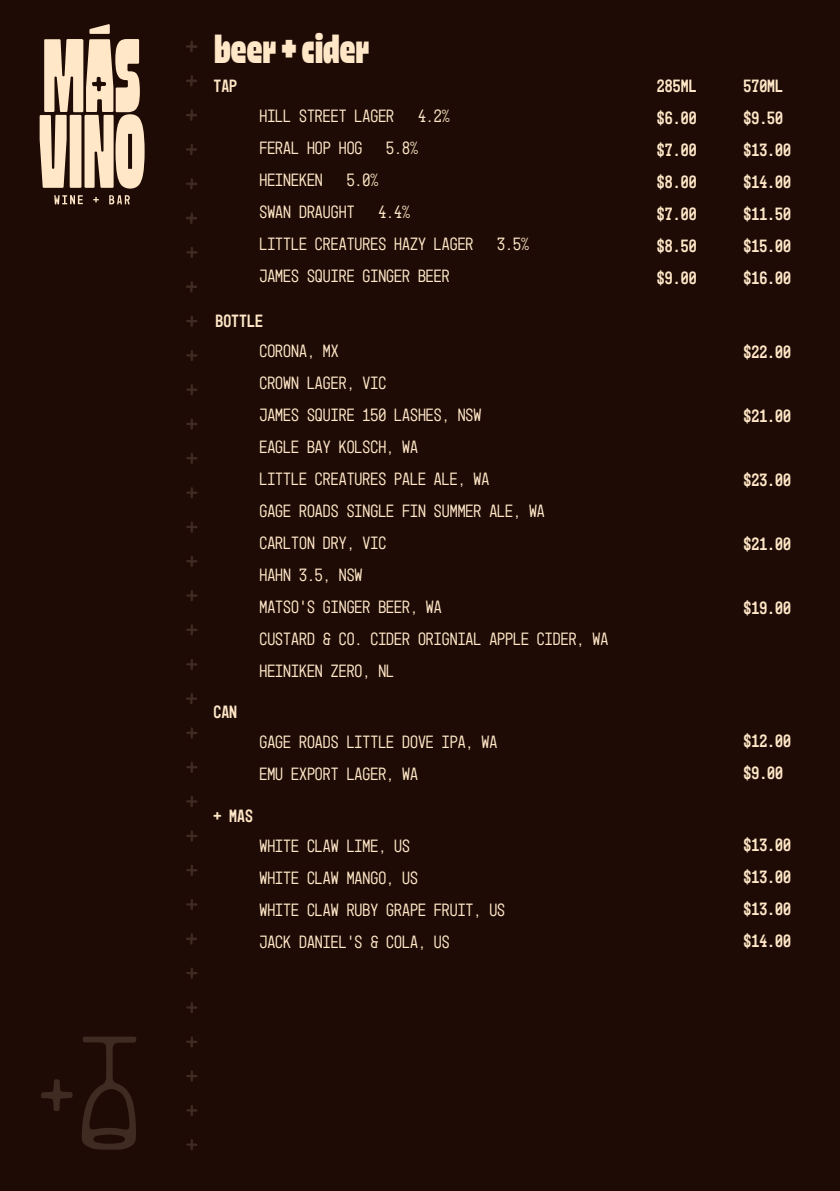
<style>
.page{position:relative;width:840px;height:1191px;background:#fff}
.page>*{position:absolute;margin:0;border:0;box-sizing:border-box;transform-origin:0 0}
.Paragraph_Style_3{font:ultra-condensed 40px "Mikrobe Variable";color:#ffe7c7}
.Paragraph_Style_2{font:300 18px/32px "Mono 45 Headline";color:#ffe7c7}
.Paragraph_Style_1{font:18px "Mono 45 Headline";color:#ffe7c7}
</style>
<div class="page">
<div style="left:0;top:0;width:839px;height:1191px;background:#1e0b05"></div>
<svg style="left:186px;top:41px;width:11px;height:11px"></svg>
<svg style="left:186px;top:75px;width:11px;height:11px"></svg>
<svg style="left:186px;top:109px;width:11px;height:12px"></svg>
<svg style="left:186px;top:144px;width:11px;height:11px"></svg>
<svg style="left:186px;top:178px;width:11px;height:11px"></svg>
<svg style="left:186px;top:212px;width:11px;height:12px"></svg>
<svg style="left:186px;top:247px;width:11px;height:11px"></svg>
<svg style="left:186px;top:281px;width:11px;height:11px"></svg>
<svg style="left:186px;top:316px;width:11px;height:11px"></svg>
<svg style="left:186px;top:350px;width:11px;height:11px"></svg>
<svg style="left:186px;top:384px;width:11px;height:11px"></svg>
<svg style="left:186px;top:418px;width:11px;height:11px"></svg>
<svg style="left:186px;top:453px;width:11px;height:11px"></svg>
<svg style="left:186px;top:487px;width:11px;height:11px"></svg>
<svg style="left:186px;top:521px;width:11px;height:11px"></svg>
<svg style="left:186px;top:556px;width:11px;height:11px"></svg>
<svg style="left:186px;top:590px;width:11px;height:11px"></svg>
<svg style="left:186px;top:624px;width:11px;height:11px"></svg>
<svg style="left:186px;top:659px;width:11px;height:11px"></svg>
<svg style="left:186px;top:693px;width:11px;height:11px"></svg>
<svg style="left:186px;top:727px;width:11px;height:11px"></svg>
<svg style="left:186px;top:762px;width:11px;height:10px"></svg>
<svg style="left:186px;top:796px;width:11px;height:11px"></svg>
<svg style="left:186px;top:830px;width:11px;height:11px"></svg>
<svg style="left:186px;top:865px;width:11px;height:10px"></svg>
<svg style="left:186px;top:899px;width:11px;height:11px"></svg>
<svg style="left:186px;top:933px;width:11px;height:11px"></svg>
<svg style="left:186px;top:967px;width:11px;height:11px"></svg>
<svg style="left:186px;top:1002px;width:11px;height:11px"></svg>
<svg style="left:186px;top:1036px;width:11px;height:11px"></svg>
<svg style="left:186px;top:1071px;width:11px;height:10px"></svg>
<svg style="left:186px;top:1105px;width:11px;height:11px"></svg>
<svg style="left:186px;top:1139px;width:11px;height:11px"></svg>
<svg style="left:82px;top:1036px;width:54px;height:113px"></svg>
<svg style="left:41px;top:1079px;width:32px;height:32px"></svg>
<svg style="left:40px;top:24px;width:104px;height:165px"></svg>
<svg style="left:54px;top:195px;width:29px;height:9px"></svg>
<svg style="left:93px;top:197px;width:6px;height:5px"></svg>
<svg style="left:109px;top:195px;width:21px;height:9px"></svg>
<p class="Paragraph_Style_3" style="left:214px;top:16px;width:157px">beer + cider</p>
<p class="Paragraph_Style_1" style="left:213px;top:76px;width:25px">TAP</p>
<p class="Paragraph_Style_1" style="left:743px;top:75px;width:41px">570ML</p>
<p class="Paragraph_Style_1" style="left:743px;top:107px;width:41px">$9.50</p>
<p class="Paragraph_Style_1" style="left:743px;top:139px;width:49px">$13.00</p>
<p class="Paragraph_Style_1" style="left:743px;top:171px;width:49px">$14.00</p>
<p class="Paragraph_Style_1" style="left:743px;top:203px;width:49px">$11.50</p>
<p class="Paragraph_Style_1" style="left:743px;top:235px;width:49px">$15.00</p>
<p class="Paragraph_Style_1" style="left:743px;top:267px;width:49px">$16.00</p>
<p class="Paragraph_Style_1" style="left:656px;top:76px;width:41px">285ML</p>
<p class="Paragraph_Style_1" style="left:656px;top:108px;width:41px">$6.00</p>
<p class="Paragraph_Style_1" style="left:656px;top:140px;width:41px">$7.00</p>
<p class="Paragraph_Style_1" style="left:656px;top:172px;width:41px">$8.00</p>
<p class="Paragraph_Style_1" style="left:656px;top:204px;width:41px">$7.00</p>
<p class="Paragraph_Style_1" style="left:656px;top:236px;width:41px">$8.50</p>
<p class="Paragraph_Style_1" style="left:656px;top:268px;width:41px">$9.00</p>
<p class="Paragraph_Style_2" style="left:259px;top:99px;width:136px">HILL STREET LAGER</p>
<p class="Paragraph_Style_2" style="left:418px;top:99px;width:33px">4.2%</p>
<p class="Paragraph_Style_2" style="left:259px;top:131px;width:104px">FERAL HOP HOG</p>
<p class="Paragraph_Style_2" style="left:386px;top:131px;width:33px">5.8%</p>
<p class="Paragraph_Style_2" style="left:259px;top:163px;width:65px">HEINEKEN</p>
<p class="Paragraph_Style_2" style="left:259px;top:163px;width:120px;text-indent:87px">5.0%<br>SWAN DRAUGHT</p>
<p class="Paragraph_Style_2" style="left:259px;top:195px;width:215px;text-indent:119px">4.4%<br>LITTLE CREATURES HAZY LAGER</p>
<p class="Paragraph_Style_2" style="left:497px;top:227px;width:33px">3.5%</p>
<p class="Paragraph_Style_2" style="left:259px;top:259px;width:192px">JAMES SQUIRE GINGER BEER</p>
<p class="Paragraph_Style_1" style="left:215px;top:310px;width:49px">BOTTLE</p>
<p class="Paragraph_Style_1" style="left:213px;top:701px;width:25px">CAN</p>
<p class="Paragraph_Style_2" style="left:259px;top:334px;width:287px">CORONA, MX<br>CROWN LAGER, VIC<br>JAMES SQUIRE 150 LASHES, NSW<br>EAGLE BAY KOLSCH, WA<br>LITTLE CREATURES PALE ALE, WA<br>GAGE ROADS SINGLE FIN SUMMER ALE, WA<br>CARLTON DRY, VIC<br>HAHN 3.5, NSW</p>
<p class="Paragraph_Style_2" style="left:259px;top:590px;width:350px">MATSO’S GINGER BEER, WA<br>CUSTARD &amp; CO. CIDER ORIGNIAL APPLE CIDER, WA<br>HEINIKEN ZERO, NL</p>
<p class="Paragraph_Style_2" style="left:259px;top:726px;width:239px">GAGE ROADS LITTLE DOVE IPA, WA<br>EMU EXPORT LAGER, WA</p>
<p class="Paragraph_Style_1" style="left:213px;top:805px;width:41px">+ MAS</p>
<p class="Paragraph_Style_2" style="left:259px;top:829px;width:247px">WHITE CLAW LIME, US<br>WHITE CLAW MANGO, US<br>WHITE CLAW RUBY GRAPE FRUIT, US<br>JACK DANIEL’S &amp; COLA, US</p>
<p class="Paragraph_Style_1" style="left:743px;top:341px;width:49px">$22.00</p>
<p class="Paragraph_Style_1" style="left:743px;top:405px;width:49px">$21.00</p>
<p class="Paragraph_Style_1" style="left:743px;top:469px;width:49px">$23.00</p>
<p class="Paragraph_Style_1" style="left:743px;top:533px;width:49px">$21.00</p>
<p class="Paragraph_Style_1" style="left:743px;top:597px;width:49px">$19.00</p>
<p class="Paragraph_Style_1" style="left:743px;top:730px;width:49px">$12.00</p>
<p class="Paragraph_Style_1" style="left:743px;top:762px;width:41px">$9.00</p>
<p class="Paragraph_Style_1" style="left:743px;top:834px;width:49px">$13.00</p>
<p class="Paragraph_Style_1" style="left:743px;top:866px;width:49px">$13.00</p>
<p class="Paragraph_Style_1" style="left:743px;top:898px;width:49px">$13.00</p>
<p class="Paragraph_Style_1" style="left:743px;top:930px;width:49px">$14.00</p>
</div>
